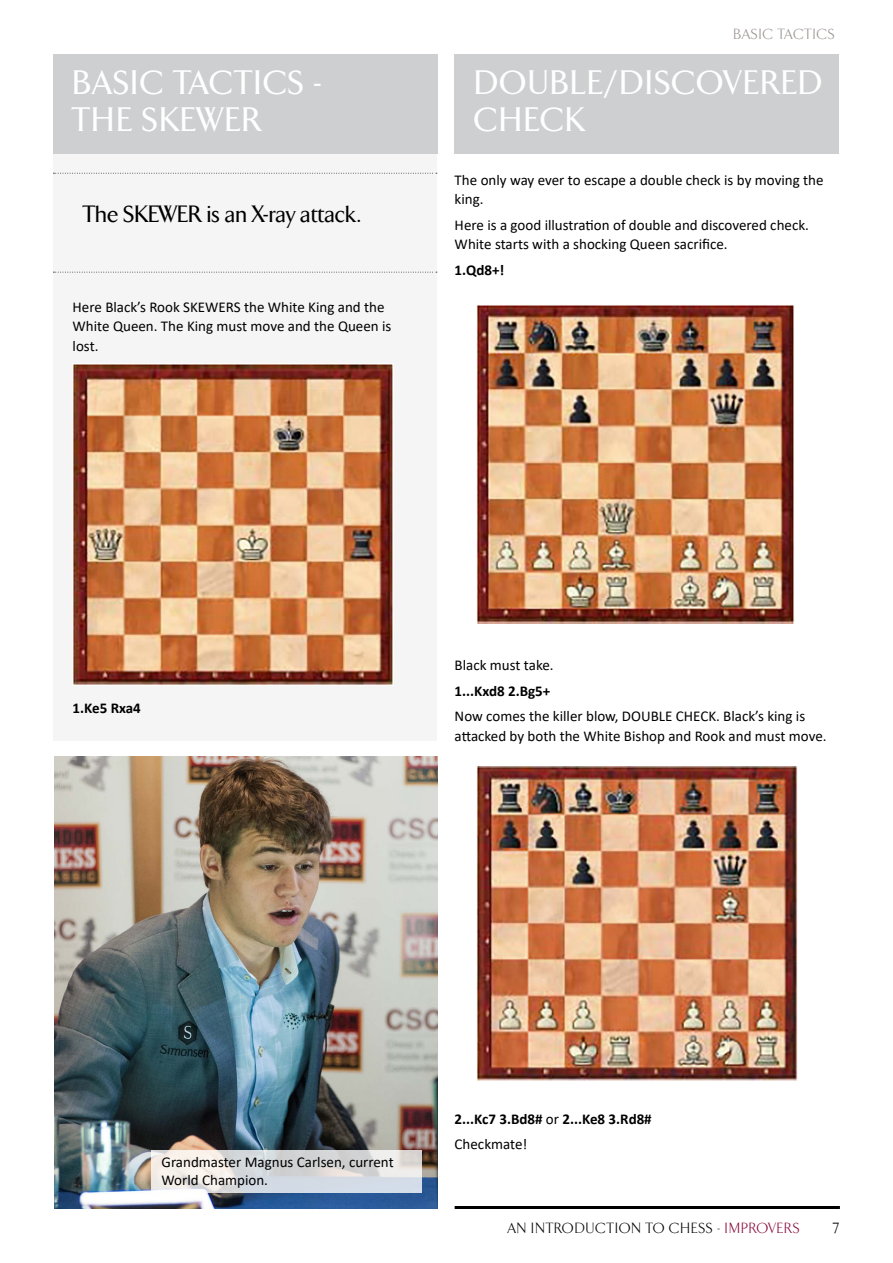
<style>
.page{position:relative;width:893px;height:1263px;background:#fff}
.page>*{position:absolute;margin:0;border:0;box-sizing:border-box;transform-origin:0 0}
.t1{font:500 34.5px/37.5px "TF Arrow";letter-spacing:.04em;color:#fff}
.t2{font:500 24px "TF Arrow";color:#000}
.t3{font:15px/19.5px "Calibri";color:#000}
.t4{font:700 15px/25.5px "Calibri";color:#000}
.t5{font:300 15px "TF Arrow";letter-spacing:.06em;color:#000}
.t6{font:300 15px "TF Arrow";letter-spacing:.06em;color:#99918f}
.s1{font-weight:400}
.s2{color:#880b3d}
</style>
<div class="page">
<div style="left:53px;top:153px;width:383px;height:588px;background:#f5f5f6"></div>
<hr style="left:455px;top:1206px;width:385px;height:3px;background:#000">
<div style="left:53px;top:54px;width:384px;height:99px;background:#cecfd1"></div>
<div style="left:455px;top:54px;width:384px;height:99px;background:#cecfd1"></div>
<svg style="left:53px;top:173px;width:384px;height:1px"></svg>
<svg style="left:53px;top:272px;width:384px;height:1px"></svg>
<img style="left:73px;top:364px;width:320px;height:321px">
<img style="left:54px;top:756px;width:383px;height:453px">
<img style="left:476px;top:305px;width:319px;height:318px">
<img style="left:476px;top:767px;width:322px;height:314px">
<svg style="left:151px;top:1150px;width:270px;height:42px"></svg>
<p class="t6" style="left:733px;top:26px;width:103px">BASIC TACTICS</p>
<h1 class="t1" style="left:73px;top:65px;width:250px">BASIC TACTICS -<br>THE SKEWER</h1>
<h1 class="t1" style="left:474px;top:65px;width:350px">DOUBLE/DISCOVERED<br>CHECK</h1>
<h2 class="t2" style="left:83px;top:202px;width:279px">The SKEWER is an X-ray attack.</h2>
<p class="t3" style="left:73px;top:297px;width:320px">Here Black’s Rook SKEWERS the White King and the<br>White Queen. The King must move and the Queen is lost.</p>
<p class="t3" style="left:455px;top:170px;width:370px">The only way ever to escape a double check is by moving the king.</p>
<p class="t3" style="left:455px;top:215px;width:356px">Here is a good illustration of double and discovered check.<br>White starts with a shocking Queen sacrifice.</p>
<p class="t4" style="left:455px;top:256px;width:51px">1.Qd8+!</p>
<p class="t4" style="left:73px;top:695px;width:70px">1.Ke5 Rxa4</p>
<p class="t3" style="left:455px;top:655px;width:100px">Black must take.</p>
<p class="t4" style="left:455px;top:677px;width:97px">1...Kxd8 2.Bg5+</p>
<p class="t3" style="left:455px;top:706px;width:373px">Now comes the killer blow, DOUBLE CHECK. Black’s king is attacked by both the White Bishop and Rook and must move.</p>
<p class="t3" style="left:162px;top:1152px;width:234px;line-height:18px">Grandmaster Magnus Carlsen, current<br>World Champion.</p>
<p class="t4" style="left:455px;top:1105px;width:199px">2...Kc7 3.Bd8# <span class="s1">or</span> 2...Ke8 3.Rd8#<br><span class="s1">Checkmate!</span></p>
<p class="t5" style="left:508px;top:1220px;width:293px">AN INTRODUCTION TO CHESS - <span class="s2">IMPROVERS</span></p>
<p class="t5" style="left:833px;top:1220px;width:7px">7</p>
</div>
